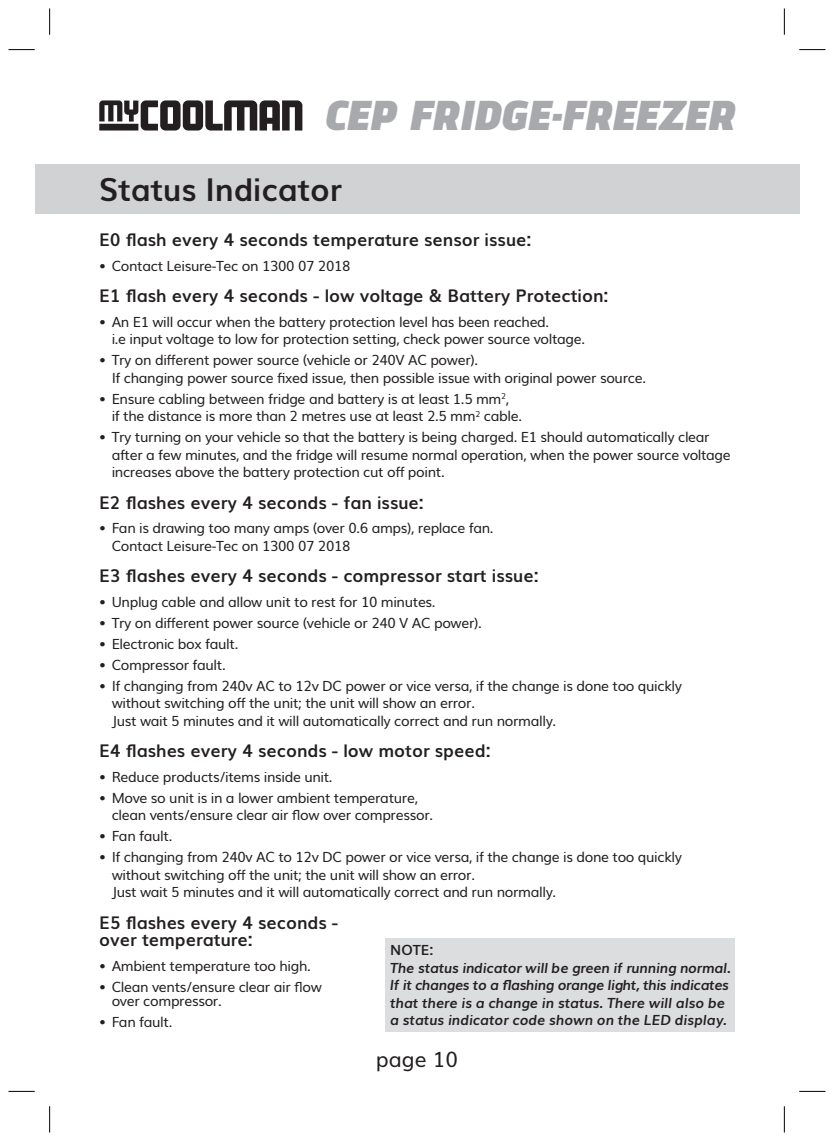
<style>
.page{position:relative;width:834px;height:1141px;background:#fff}
.page>*{position:absolute;margin:0;border:0;box-sizing:border-box;transform-origin:0 0}
.t1{font:italic 900 41.65px "Norpeth";color:#a8a9ad}
.t2{font:700 31.5px "Muli";color:#231f20}
.t3{font:21px "Muli";color:#231f20}
.t4{font:700 17.5px/17.5px "Muli";color:#231f20}
.t5{font:14px/17.5px "Muli";letter-spacing:-.025em;color:#231f20}
.t6{font:italic 700 14px/17.5px "Muli";letter-spacing:-.01em;color:#231f20}
.t7{font:700 14px "Muli";color:#231f20}
</style>
<div class="page">
<div style="left:35px;top:164px;width:764px;height:49px;background:#d1d2d4"></div>
<div style="left:385px;top:939px;width:349px;height:93px;background:#dcdddf"></div>
<svg style="left:99px;top:100px;width:203px;height:31px"></svg>
<svg style="left:8px;top:49px;width:27px;height:1px"></svg>
<svg style="left:799px;top:49px;width:26px;height:1px"></svg>
<svg style="left:8px;top:1091px;width:27px;height:1px"></svg>
<svg style="left:799px;top:1091px;width:26px;height:1px"></svg>
<svg style="left:49px;top:8px;width:1px;height:27px"></svg>
<svg style="left:49px;top:1106px;width:1px;height:26px"></svg>
<svg style="left:783px;top:8px;width:1px;height:27px"></svg>
<svg style="left:783px;top:1106px;width:1px;height:26px"></svg>
<h1 class="t1" style="left:323px;top:83px;width:413px">CEP FRIDGE·FREEZER</h1>
<h2 class="t2" style="left:99px;top:164px;width:244px">Status Indicator</h2>
<p class="t4" style="left:99px;top:230px;width:433px">E0 flash every 4 seconds temperature sensor issue:</p>
<p class="t5" style="left:99px;top:256px;width:253px">• Contact Leisure-Tec on 1300 07 2018</p>
<p class="t4" style="left:99px;top:286px;width:510px">E1 flash every 4 seconds - low voltage &amp; Battery Protection:</p>
<p class="t5" style="left:112px;top:312px;width:475px;text-indent:-12px">• An E1 will occur when the battery protection level has been reached.<br>i.e input voltage to low for protection setting, check power source voltage.</p>
<p class="t5" style="left:112px;top:350px;width:536px;text-indent:-12px">• Try on different power source (vehicle or 240V AC power).<br>If changing power source fixed issue, then possible issue with original power source.</p>
<p class="t5" style="left:112px;top:389px;width:412px;text-indent:-12px">• Ensure cabling between fridge and battery is at least 1.5 mm<sup>2</sup>,<br>if the distance is more than 2 metres use at least 2.5 mm<sup>2</sup> cable.</p>
<p class="t5" style="left:112px;top:427px;width:620px;text-indent:-12px">• Try turning on your vehicle so that the battery is being charged. E1 should automatically clear after a few minutes, and the fridge will resume normal operation, when the power source voltage increases above the battery protection cut off point.</p>
<p class="t4" style="left:99px;top:493px;width:326px">E2 flashes every 4 seconds - fan issue:</p>
<p class="t5" style="left:112px;top:518px;width:383px;text-indent:-12px">• Fan is drawing too many amps (over 0.6 amps), replace fan.<br>Contact Leisure-Tec on 1300 07 2018</p>
<p class="t4" style="left:99px;top:566px;width:441px">E3 flashes every 4 seconds - compressor start issue:</p>
<p class="t5" style="left:99px;top:592px;width:338px">• Unplug cable and allow unit to rest for 10 minutes.</p>
<p class="t5" style="left:99px;top:613px;width:384px">• Try on different power source (vehicle or 240 V AC power).</p>
<p class="t5" style="left:99px;top:634px;width:141px">• Electronic box fault.</p>
<p class="t5" style="left:99px;top:655px;width:128px">• Compressor fault.</p>
<p class="t5" style="left:112px;top:676px;width:572px;text-indent:-12px">• If changing from 240v AC to 12v DC power or vice versa, if the change is done too quickly without switching off the unit; the unit will show an error.<br>Just wait 5 minutes and it will automatically correct and run normally.</p>
<p class="t4" style="left:99px;top:741px;width:393px">E4 flashes every 4 seconds - low motor speed:</p>
<p class="t5" style="left:99px;top:767px;width:235px">• Reduce products/items inside unit.</p>
<p class="t5" style="left:112px;top:788px;width:323px;text-indent:-12px">• Move so unit is in a lower ambient temperature, clean vents/ensure clear air flow over compressor.</p>
<p class="t5" style="left:99px;top:826px;width:75px">• Fan fault.</p>
<p class="t5" style="left:112px;top:847px;width:572px;text-indent:-12px">• If changing from 240v AC to 12v DC power or vice versa, if the change is done too quickly without switching off the unit; the unit will show an error.<br>Just wait 5 minutes and it will automatically correct and run normally.</p>
<p class="t4" style="left:99px;top:913px;width:240px">E5 flashes every 4 seconds - over temperature:</p>
<p class="t5" style="left:99px;top:956px;width:213px">• Ambient temperature too high.</p>
<p class="t5" style="left:112px;top:979px;width:212px;line-height:14px;text-indent:-12px">• Clean vents/ensure clear air flow over compressor.</p>
<p class="t5" style="left:99px;top:1012px;width:75px">• Fan fault.</p>
<p class="t7" style="left:390px;top:939px;width:45px">NOTE:</p>
<p class="t6" style="left:390px;top:958px;width:342px">The status indicator will be green if running normal.<br>If it changes to a flashing orange light, this indicates that there is a change in status. There will also be a status indicator code shown on the LED display.</p>
<h3 class="t3" style="left:376px;top:1042px;width:84px">page 10</h3>
</div>
